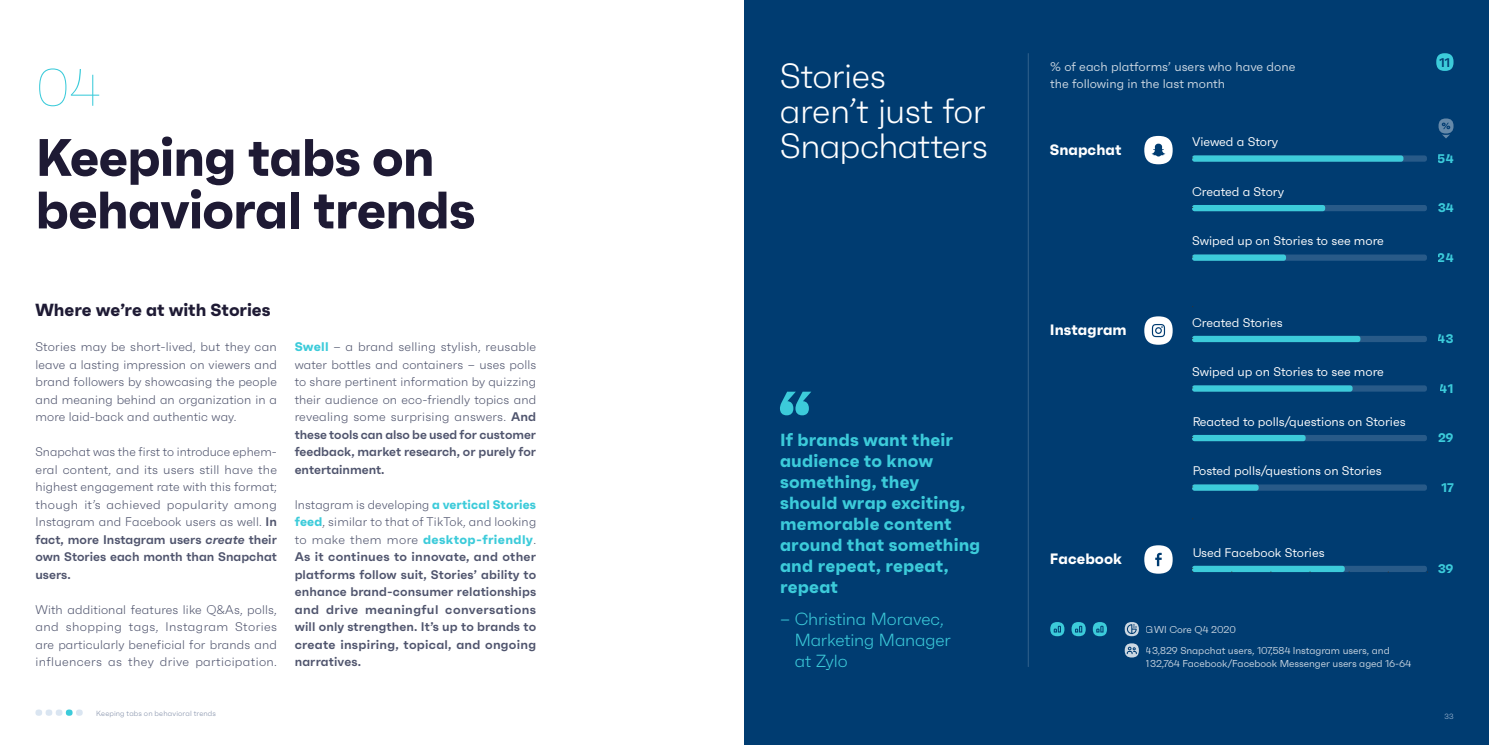
<style>
.page{position:relative;width:1489px;height:745px;background:#fff}
.page>*{position:absolute;margin:0;border:0;box-sizing:border-box;transform-origin:0 0}
.t1{font:700 52.5px/52.5px "Faktum";letter-spacing:-.02em;color:#1e1a34}
.t2{font:100 52.5px "Faktum";color:#3ccbda}
.t3{font:300 35px/35px "Faktum";letter-spacing:-.015em;color:#fff}
.t4{font:700 17.5px/21px "Faktum";letter-spacing:.01em;color:#3ccbda}
.t5{font:300 17.5px/21px "Faktum";letter-spacing:-.01em;color:#3ccbda}
.t6{font:700 17.5px "Faktum";letter-spacing:-.005em;color:#1e1a34}
.t7{font:700 15px "Faktum";color:#fff}
.t8{font:300 12.5px/17.5px "Faktum";letter-spacing:.01em;color:#4f546d;text-align:justify}
.t9{font:600 12.5px/17.5px "Faktum";letter-spacing:.02em;color:#4f546d;text-align:justify}
.t10{font:12.5px/17.5px "Faktum";color:#fff}
.t11{font:700 12.5px "Faktum";color:#3ccbda}
.t12{font:600 12.5px "Faktum";color:#003c71}
.t13{font:10px/21.2px "Faktum";letter-spacing:-.005em;color:#fff}
.t14{font:300 7.5px "Faktum";letter-spacing:.02em;color:#808da7}
.t15{font:300 7.5px "Faktum";color:#b1c7e0}
.s1{font-weight:600}
.s2{font-weight:600;font-style:italic}
.s3{font-weight:700;color:#3ccbda}
.s4{font-weight:300}
</style>
<div class="page">
<div style="left:744px;top:0;width:744px;height:744px;background:#003c71"></div>
<svg style="left:780px;top:391px;width:31px;height:24px"></svg>
<hr style="left:1027px;top:53px;width:1px;height:613px;background:#fff">
<svg style="left:1124px;top:622px;width:14px;height:13px"></svg>
<svg style="left:1124px;top:643px;width:14px;height:14px"></svg>
<svg style="left:1050px;top:622px;width:14px;height:13px"></svg>
<svg style="left:1071px;top:622px;width:14px;height:13px"></svg>
<svg style="left:1092px;top:622px;width:14px;height:13px"></svg>
<div style="left:1191px;top:155px;width:235px;height:7px;background:#285a88;border-radius:3px"></div>
<div style="left:1191px;top:205px;width:235px;height:6px;background:#285a88;border-radius:3px"></div>
<div style="left:1191px;top:254px;width:235px;height:6px;background:#285a88;border-radius:3px"></div>
<div style="left:1191px;top:335px;width:235px;height:7px;background:#285a88;border-radius:3px"></div>
<div style="left:1191px;top:385px;width:235px;height:6px;background:#285a88;border-radius:3px"></div>
<div style="left:1191px;top:434px;width:235px;height:7px;background:#285a88;border-radius:3px"></div>
<div style="left:1191px;top:484px;width:235px;height:6px;background:#285a88;border-radius:3px"></div>
<div style="left:1191px;top:565px;width:235px;height:6px;background:#285a88;border-radius:3px"></div>
<div style="left:1191px;top:155px;width:212px;height:7px;background:#3ccbda;border-radius:3px"></div>
<div style="left:1191px;top:205px;width:133px;height:6px;background:#3ccbda;border-radius:3px"></div>
<div style="left:1191px;top:254px;width:94px;height:6px;background:#3ccbda;border-radius:3px"></div>
<div style="left:1191px;top:335px;width:169px;height:7px;background:#3ccbda;border-radius:3px"></div>
<div style="left:1191px;top:385px;width:161px;height:6px;background:#3ccbda;border-radius:3px"></div>
<div style="left:1191px;top:434px;width:114px;height:7px;background:#3ccbda;border-radius:3px"></div>
<div style="left:1191px;top:484px;width:67px;height:6px;background:#3ccbda;border-radius:3px"></div>
<div style="left:1191px;top:565px;width:153px;height:6px;background:#3ccbda;border-radius:3px"></div>
<hr style="left:1191px;top:571px;width:235px;height:1px;background:#333">
<hr style="left:1191px;top:155px;width:1px;height:416px;background:#333">
<div style="left:1144px;top:136px;width:28px;height:28px;background:#fff;border-radius:50%"></div>
<svg style="left:1151px;top:143px;width:14px;height:14px"></svg>
<div style="left:1144px;top:316px;width:28px;height:28px;background:#fff;border-radius:50%"></div>
<svg style="left:1151px;top:324px;width:13px;height:13px"></svg>
<div style="left:1144px;top:545px;width:28px;height:28px;background:#fff;border-radius:50%"></div>
<svg style="left:1155px;top:552px;width:6px;height:14px"></svg>
<svg style="left:1438px;top:118px;width:15px;height:20px"></svg>
<div style="left:1435px;top:53px;width:18px;height:18px;background:#3ccbda;border-radius:50%"></div>
<div style="left:76px;top:709px;width:7px;height:6px;background:#dae5f1;border-radius:50%"></div>
<div style="left:66px;top:709px;width:7px;height:6px;background:#3ccbda;border-radius:50%"></div>
<svg style="left:46px;top:709px;width:16px;height:6px"></svg>
<div style="left:35px;top:709px;width:7px;height:6px;background:#dae5f1;border-radius:50%"></div>
<h1 class="t2" style="left:35px;top:57px;width:67px">04</h1>
<h1 class="t1" style="left:35px;top:130px;width:441px">Keeping tabs on behavioral trends</h1>
<h3 class="t6" style="left:35px;top:298px;width:237px">Where we’re at with Stories</h3>
<p class="t8" style="left:35px;top:338px;width:243px">Stories may be short-lived, but they can leave a lasting impression on viewers and brand followers by showcasing the people and meaning behind an organization in a more laid-back and authentic way.</p>
<p class="t8" style="left:35px;top:443px;width:243px">Snapchat was the first to introduce ephem&shy;eral content, and its users still have the highest engagement rate with this format; though it’s achieved popularity among Instagram and Facebook users as well. <span class="s1">In fact, more Instagram users</span> <span class="s2">create</span> <span class="s1">their own Stories each month than Snapchat users.</span></p>
<p class="t8" style="left:35px;top:600px;width:243px">With additional features like Q&amp;As, polls, and shopping tags, Instagram Stories are particularly beneficial for brands and influencers as they drive participation.</p>
<p class="t14" style="left:96px;top:708px;width:121px">Keeping tabs on behavioral trends</p>
<p class="t8" style="left:295px;top:338px;width:243px"><span class="s3">Swell</span> – a brand selling stylish, reusable water bottles and containers – uses polls to share pertinent information by quizzing their audience on eco-friendly topics and revealing some surprising answers. <span class="s1">And these tools can also be used for customer feedback, market research, or purely for entertainment.</span></p>
<p class="t9" style="left:295px;top:495px;width:243px"><span class="s4">Instagram is developing</span> <span class="s3">a vertical Stories feed</span><span class="s4">, similar to that of TikTok, and looking to make them more</span> <span class="s3">desktop-friendly</span><span class="s4">.<br></span>As it continues to innovate, and other platforms follow suit, Stories’ ability to enhance brand-consumer relationships and drive meaningful conversations will only strengthen. It’s up to brands to create inspiring, topical, and ongoing narratives.</p>
<h2 class="t3" style="left:780px;top:58px;width:210px">Stories<br>aren’t just for<br>Snapchatters</h2>
<p class="t10" style="left:1050px;top:57px;width:246px">% of each platforms’ users who have done the following in the last month</p>
<p class="t10" style="left:1191px;top:133px;width:88px">Viewed a Story</p>
<p class="t10" style="left:1191px;top:182px;width:94px">Created a Story</p>
<p class="t10" style="left:1191px;top:232px;width:193px">Swiped up on Stories to see more</p>
<p class="t7" style="left:1049px;top:139px;width:73px">Snapchat</p>
<h3 class="t4" style="left:780px;top:429px;width:202px">If brands want their audience to know something, they should wrap exciting, memorable content around that something and repeat, repeat, repeat</h3>
<h3 class="t5" style="left:794px;top:608px;width:158px;text-indent:-15px">– Christina Moravec,<br>Marketing Manager at Zylo</h3>
<p class="t7" style="left:1049px;top:320px;width:78px">Instagram</p>
<p class="t10" style="left:1191px;top:313px;width:92px">Created Stories</p>
<p class="t10" style="left:1191px;top:363px;width:193px">Swiped up on Stories to see more</p>
<p class="t10" style="left:1191px;top:412px;width:215px">Reacted to polls/questions on Stories</p>
<p class="t10" style="left:1191px;top:461px;width:191px">Posted polls/questions on Stories</p>
<p class="t7" style="left:1049px;top:548px;width:74px">Facebook</p>
<p class="t10" style="left:1191px;top:543px;width:134px">Used Facebook Stories</p>
<p class="t13" style="left:1145px;top:618px;width:245px">GWI Core Q4 2020<br>43,829 Snapchat users, 107,584 Instagram users, and</p>
<p class="t13" style="left:1145px;top:652px;width:267px">132,764 Facebook/Facebook Messenger users aged 16-64</p>
<p class="t12" style="left:1438px;top:54px;width:13px">11</p>
<p class="t11" style="left:1437px;top:150px;width:17px">54</p>
<p class="t11" style="left:1437px;top:200px;width:17px">34</p>
<p class="t11" style="left:1437px;top:249px;width:17px">24</p>
<p class="t11" style="left:1437px;top:331px;width:17px">43</p>
<p class="t11" style="left:1439px;top:380px;width:15px">41</p>
<p class="t11" style="left:1437px;top:429px;width:17px">29</p>
<p class="t11" style="left:1440px;top:479px;width:14px">17</p>
<p class="t11" style="left:1438px;top:560px;width:17px">39</p>
<p class="t15" style="left:1444px;top:711px;width:11px">33</p>
</div>
